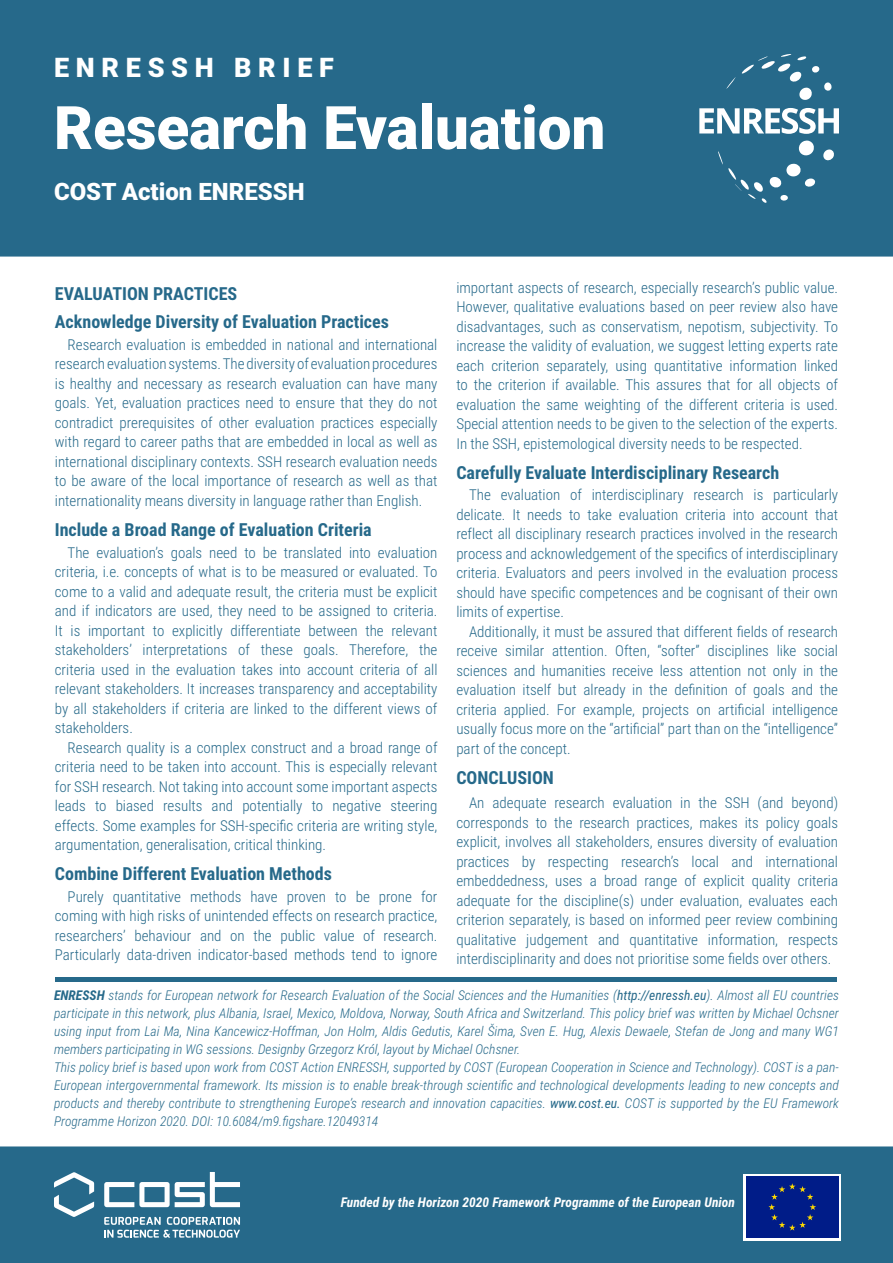
<style>
.page{position:relative;width:893px;height:1263px;background:#fff}
.page>*{position:absolute;margin:0;border:0;box-sizing:border-box;transform-origin:0 0}
.t1{font:900 60px "Roboto";color:#fff}
.t2{font:900 27px "Roboto";color:#fff}
.t3{font:900 24px "Roboto";color:#fff}
.Section_Subtitle{font:700 18px "Roboto Condensed";color:#26698a}
.Page_Section_Title{font:700 18px "Roboto Condensed";color:#26698a}
.Main_Para{font:300 15px/19.5px "Roboto Condensed";color:#26698a;text-align:justify}
.Main_Para-2{font:italic 300 13.5px/18px "Roboto Condensed";color:#26698a;text-align:justify}
.Main_Para-3{font:italic 700 13.5px "Roboto Condensed";color:#fff}
.s1{font-weight:700}
.s2{font-weight:400}
</style>
<div class="page">
<div style="left:56px;top:977px;width:781px;height:5px;background:#26698a"></div>
<div style="left:0;top:1146px;width:893px;height:117px;background:#26698a"></div>
<div style="left:0;top:0;width:893px;height:257px;background:#26698a"></div>
<svg style="left:822px;top:149px;width:13px;height:13px"></svg>
<svg style="left:718px;top:140px;width:98px;height:64px;background:#3c7896"></svg>
<svg style="left:726px;top:53px;width:106px;height:48px;background:#3a7794"></svg>
<svg style="left:699px;top:108px;width:140px;height:26px"></svg>
<div style="left:743px;top:1174px;width:98px;height:66px;background:#fff"></div>
<div style="left:746px;top:1176px;width:92px;height:62px;background:#001c88"></div>
<svg style="left:768px;top:1183px;width:48px;height:47px"></svg>
<svg style="left:104px;top:1217px;width:136px;height:21px"></svg>
<svg style="left:104px;top:1172px;width:136px;height:35px"></svg>
<svg style="left:54px;top:1172px;width:40px;height:45px"></svg>
<p class="t2" style="left:54px;top:48px;width:282px">E N R E S S H B R I E F</p>
<p class="t1" style="left:54px;top:86px;width:553px">Research Evaluation</p>
<p class="t3" style="left:54px;top:174px;width:252px">COST Action ENRESSH</p>
<p class="Main_Para" style="left:456px;top:277px;width:383px">important aspects of research, especially research’s public value.<br>However, qualitative evaluations based on peer review also have disadvantages, such as conservatism, nepotism, subjectivity. To increase the validity of evaluation, we suggest letting experts rate each criterion separately, using quantitative information linked to the criterion if available. This assures that for all objects of evaluation the same weighting of the different criteria is used.<br>Special attention needs to be given to the selection of the experts.<br>In the SSH, epistemological diversity needs to be respected.</p>
<p class="Section_Subtitle" style="left:456px;top:460px;width:324px">Carefully Evaluate Interdisciplinary Research</p>
<p class="Main_Para" style="left:456px;top:485px;width:383px;text-indent:13px">The evaluation of interdisciplinary research is particularly delicate. It needs to take evaluation criteria into account that reflect all disciplinary research practices involved in the research process and acknowledgement of the specifics of interdisciplinary criteria. Evaluators and peers involved in the evaluation process should have specific competences and be cognisant of their own limits of expertise.</p>
<p class="Main_Para" style="left:456px;top:621px;width:383px;text-indent:13px">Additionally, it must be assured that different fields of research receive similar attention. Often, “softer” disciplines like social sciences and humanities receive less attention not only in the evaluation itself but already in the definition of goals and the criteria applied. For example, projects on artificial intelligence usually focus more on the “artificial” part than on the “intelligence” part of the concept.</p>
<p class="Page_Section_Title" style="left:456px;top:765px;width:99px">CONCLUSION</p>
<p class="Main_Para" style="left:456px;top:792px;width:383px;text-indent:13px">An adequate research evaluation in the SSH (and beyond) corresponds to the research practices, makes its policy goals explicit, involves all stakeholders, ensures diversity of evaluation practices by respecting research’s local and international embeddedness, uses a broad range of explicit quality criteria adequate for the discipline(s) under evaluation, evaluates each criterion separately, is based on informed peer review combining qualitative judgement and quantitative information, respects interdisciplinarity and does not prioritise some fields over others.</p>
<p class="Main_Para-2" style="left:54px;top:985px;width:786px"><span class="s1">ENRESSH</span> stands for European network for Research Evaluation of the Social Sciences and the Humanities (<span class="s2">http://enressh.eu</span>). Almost all EU countries participate in this network, plus Albania, Israel, Mexico, Moldova, Norway, South Africa and Switzerland. This policy brief was written by Michael Ochsner using input from Lai Ma, Nina Kancewicz-Hoffman, Jon Holm, Aldis Gedutis, Karel Šima, Sven E. Hug, Alexis Dewaele, Stefan de Jong and many WG1 members participating in WG sessions. Designby Grzegorz Król, layout by Michael Ochsner.</p>
<p class="Main_Para-2" style="left:54px;top:1057px;width:786px">This policy brief is based upon work from COST Action ENRESSH, supported by COST (European Cooperation in Science and Technology). COST is a pan-European intergovernmental framework. Its mission is to enable break-through scientific and technological developments leading to new concepts and products and thereby contribute to strengthening Europe’s research and innovation capacities. <span class="s2">www.cost.eu.</span> COST is supported by the EU Framework Programme Horizon 2020. DOI: 10.6084/m9.figshare.12049314</p>
<p class="Page_Section_Title" style="left:55px;top:281px;width:184px">EVALUATION PRACTICES</p>
<p class="Section_Subtitle" style="left:55px;top:309px;width:336px">Acknowledge Diversity of Evaluation Practices</p>
<p class="Main_Para" style="left:55px;top:334px;width:384px;text-indent:13px">Research evaluation is embedded in national and international research evaluation systems. The diversity of evaluation procedures is healthy and necessary as research evaluation can have many goals. Yet, evaluation practices need to ensure that they do not contradict prerequisites of other evaluation practices especially with regard to career paths that are embedded in local as well as international disciplinary contexts. SSH research evaluation needs to be aware of the local importance of research as well as that internationality means diversity in language rather than English.</p>
<p class="Section_Subtitle" style="left:55px;top:517px;width:318px">Include a Broad Range of Evaluation Criteria</p>
<p class="Main_Para" style="left:55px;top:542px;width:384px;text-indent:13px">The evaluation’s goals need to be translated into evaluation criteria, i.e. concepts of what is to be measured or evaluated. To come to a valid and adequate result, the criteria must be explicit and if indicators are used, they need to be assigned to criteria.<br>It is important to explicitly differentiate between the relevant stakeholders’ interpretations of these goals. Therefore, the criteria used in the evaluation takes into account criteria of all relevant stakeholders. It increases transparency and acceptability by all stakeholders if criteria are linked to the different views of stakeholders.</p>
<p class="Main_Para" style="left:55px;top:737px;width:384px;text-indent:13px">Research quality is a complex construct and a broad range of criteria need to be taken into account. This is especially relevant for SSH research. Not taking into account some important aspects leads to biased results and potentially to negative steering effects. Some examples for SSH-specific criteria are writing style, argumentation, generalisation, critical thinking.</p>
<p class="Section_Subtitle" style="left:55px;top:861px;width:279px">Combine Different Evaluation Methods</p>
<p class="Main_Para" style="left:55px;top:886px;width:384px;text-indent:13px">Purely quantitative methods have proven to be prone for coming with high risks of unintended effects on research practice, researchers’ behaviour and on the public value of research.<br>Particularly data-driven indicator-based methods tend to ignore</p>
<p class="Main_Para-3" style="left:341px;top:1193px;width:396px">Funded by the Horizon 2020 Framework Programme of the European Union</p>
</div>
